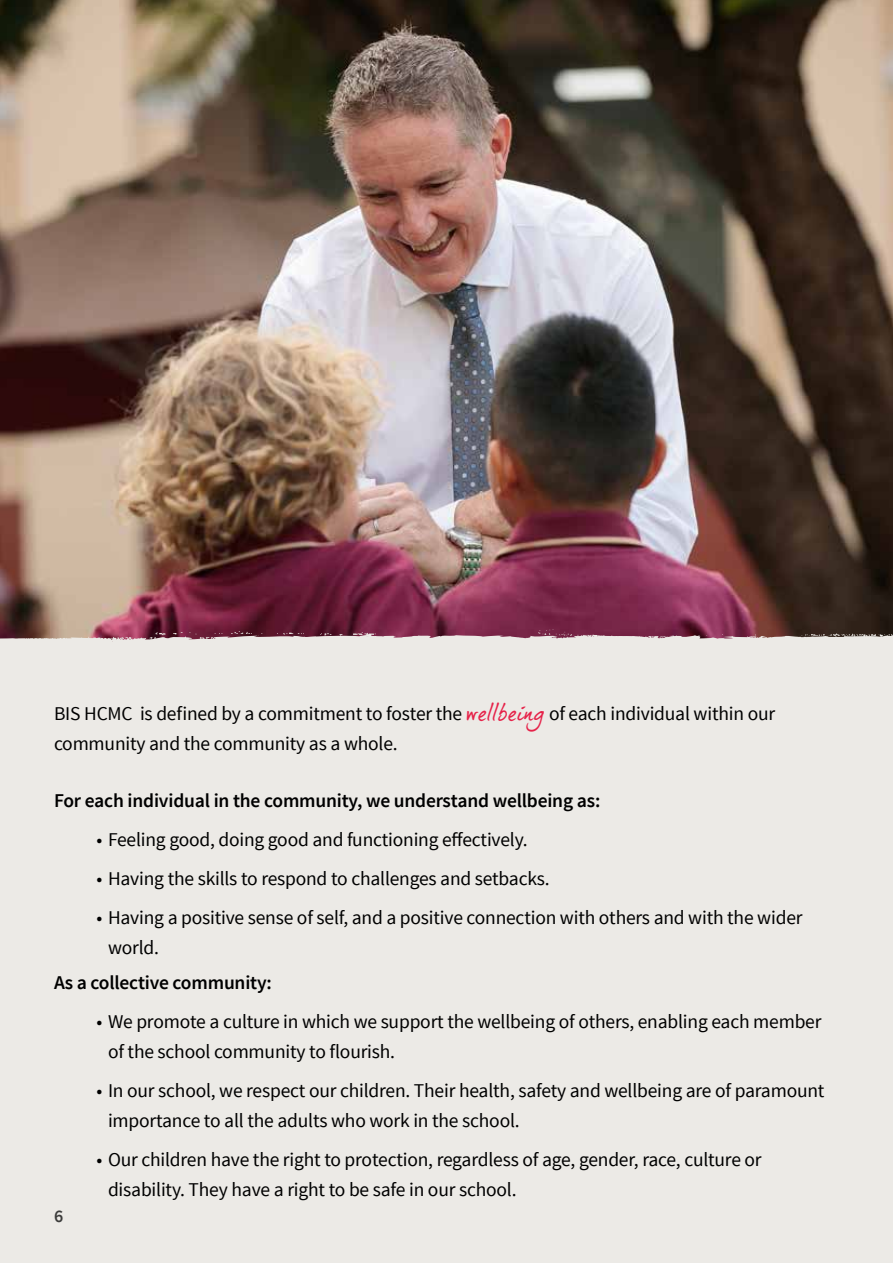
<style>
.page{position:relative;width:893px;height:1263px;background:#fff}
.page>*{position:absolute;margin:0;border:0;box-sizing:border-box;transform-origin:0 0}
.t1{font:19.5px/30px "Source Sans Pro";letter-spacing:-.01em;color:#000}
.t2{font:600 19.5px "Source Sans Pro";letter-spacing:-.01em;color:#000}
.t3{font:600 18px "Source Sans Pro";color:#3c3c3b}
.s1{font-family:"dear Joe 5 CASUAL P";font-size:24px;color:#e62249}
</style>
<div class="page">
<img style="left:0;top:0;width:893px;height:629px">
<div style="left:0;top:629px;width:893px;height:634px;background:#eceae6"></div>
<p class="t1" style="left:54px;top:699px;width:723px">BIS HCMC is defined by a commitment to foster the <span class="s1">wellbeing</span> of each individual within our community and the community as a whole.</p>
<p class="t2" style="left:54px;top:788px;width:548px">For each individual in the community, we understand wellbeing as:</p>
<p class="t1" style="left:97px;top:825px;width:433px">• Feeling good, doing good and functioning effectively.</p>
<p class="t1" style="left:97px;top:864px;width:455px">• Having the skills to respond to challenges and setbacks.</p>
<p class="t1" style="left:108px;top:903px;width:696px;text-indent:-11px">• Having a positive sense of self, and a positive connection with others and with the wider world.</p>
<p class="t2" style="left:54px;top:970px;width:219px">As a collective community:</p>
<p class="t1" style="left:108px;top:1006px;width:715px;text-indent:-11px">• We promote a culture in which we support the wellbeing of others, enabling each member of the school community to flourish.</p>
<p class="t1" style="left:108px;top:1075px;width:718px;text-indent:-11px">• In our school, we respect our children. Their health, safety and wellbeing are of paramount importance to all the adults who work in the school.</p>
<p class="t1" style="left:108px;top:1144px;width:655px;text-indent:-11px">• Our children have the right to protection, regardless of age, gender, race, culture or disability. They have a right to be safe in our school.</p>
<p class="t3" style="left:54px;top:1205px;width:11px">6</p>
</div>
